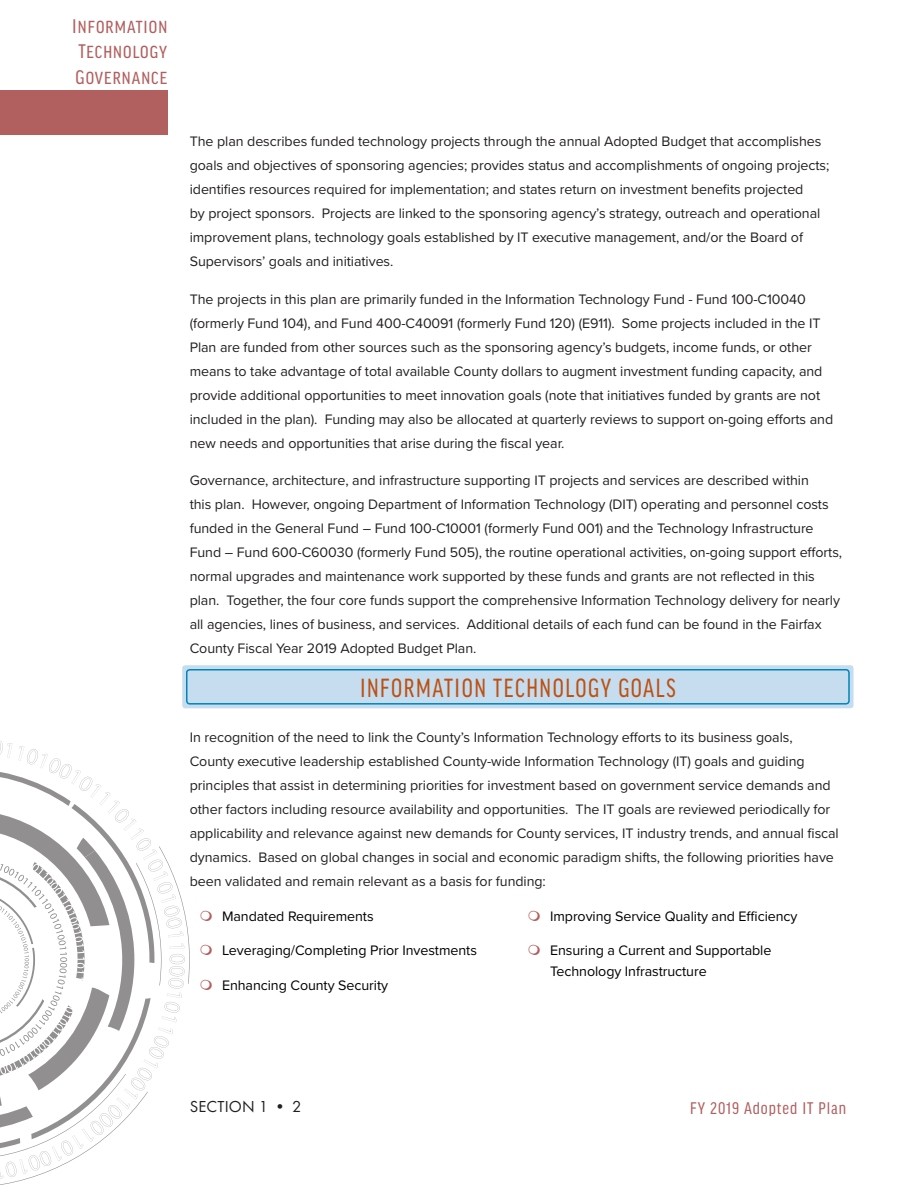
<style>
.page{position:relative;width:918px;height:1188px;background:#fff}
.page>*{position:absolute;margin:0;border:0;box-sizing:border-box;transform-origin:0 0}
.Section_Separation{font:condensed 28.05px "Good Headline Pro";letter-spacing:.06em;color:#bd5012;scale:.91 1}
.t1{font:condensed 21px/25.2px "Good Headline Pro";letter-spacing:.05em;color:#b25f5f;text-align:justify}
.t2{font:condensed 18px "Good Headline Pro";letter-spacing:.05em;color:#b25f5f}
.t3{font:16.5px "Futura PT";color:#231f20}
.Main_Body{font:14.25px/24px "Proxima Nova";letter-spacing:-.005em;color:#231f20}
.t4{font:14.25px/21px "Proxima Nova";letter-spacing:-.005em;color:#000}
</style>
<div class="page">
<svg style="left:0;top:741px;width:190px;height:444px"></svg>
<div style="left:0;top:90px;width:167px;height:45px;background:#b25f5f"></div>
<div style="left:182px;top:665px;width:672px;height:43px;background:#c5ddee;border-radius:3px"></div>
<div style="left:186px;top:669px;width:664px;height:36px;border:2px solid #0085bb;border-radius:3px"></div>
<h2 class="t1" style="left:72px;top:14px;width:97px">Information Technology Governance</h2>
<p class="Main_Body" style="left:190px;top:129px;width:641px">The plan describes funded technology projects through the annual Adopted Budget that accomplishes goals and objectives of sponsoring agencies; provides status and accomplishments of ongoing projects; identifies resources required for implementation; and states return on investment benefits projected<br>by project sponsors. Projects are linked to the sponsoring agency’s strategy, outreach and operational improvement plans, technology goals established by IT executive management, and/or the Board of Supervisors’ goals and initiatives.</p>
<p class="Main_Body" style="left:190px;top:286px;width:645px">The projects in this plan are primarily funded in the Information Technology Fund - Fund 100-C10040 (formerly Fund 104), and Fund 400-C40091 (formerly Fund 120) (E911). Some projects included in the IT Plan are funded from other sources such as the sponsoring agency’s budgets, income funds, or other means to take advantage of total available County dollars to augment investment funding capacity, and provide additional opportunities to meet innovation goals (note that initiatives funded by grants are not included in the plan). Funding may also be allocated at quarterly reviews to support on-going efforts and new needs and opportunities that arise during the fiscal year.</p>
<p class="Main_Body" style="left:190px;top:468px;width:654px">Governance, architecture, and infrastructure supporting IT projects and services are described within<br>this plan. However, ongoing Department of Information Technology (DIT) operating and personnel costs funded in the General Fund – Fund 100-C10001 (formerly Fund 001) and the Technology Infrastructure Fund – Fund 600-C60030 (formerly Fund 505), the routine operational activities, on-going support efforts, normal upgrades and maintenance work supported by these funds and grants are not reflected in this plan. Together, the four core funds support the comprehensive Information Technology delivery for nearly all agencies, lines of business, and services. Additional details of each fund can be found in the Fairfax County Fiscal Year 2019 Adopted Budget Plan.</p>
<p class="Section_Separation" style="left:360px;top:674px;width:348px">INFORMATION TECHNOLOGY GOALS</p>
<p class="Main_Body" style="left:190px;top:725px;width:651px">In recognition of the need to link the County’s Information Technology efforts to its business goals, County executive leadership established County-wide Information Technology (IT) goals and guiding principles that assist in determining priorities for investment based on government service demands and other factors including resource availability and opportunities. The IT goals are reviewed periodically for applicability and relevance against new demands for County services, IT industry trends, and annual fiscal dynamics. Based on global changes in social and economic paradigm shifts, the following priorities have been validated and remain relevant as a basis for funding:</p>
<p class="t4" style="left:222px;top:905px;width:153px">Mandated Requirements</p>
<p class="t4" style="left:222px;top:939px;width:257px">Leveraging/Completing Prior Investments</p>
<p class="t4" style="left:222px;top:974px;width:168px">Enhancing County Security</p>
<p class="t4" style="left:550px;top:905px;width:249px">Improving Service Quality and Efficiency</p>
<p class="t4" style="left:550px;top:939px;width:223px">Ensuring a Current and Supportable<br>Technology Infrastructure</p>
<p class="t3" style="left:190px;top:1097px;width:113px">SECTION 1 • 2</p>
<p class="t2" style="left:690px;top:1098px;width:157px">FY 2019 Adopted IT Plan</p>
</div>
